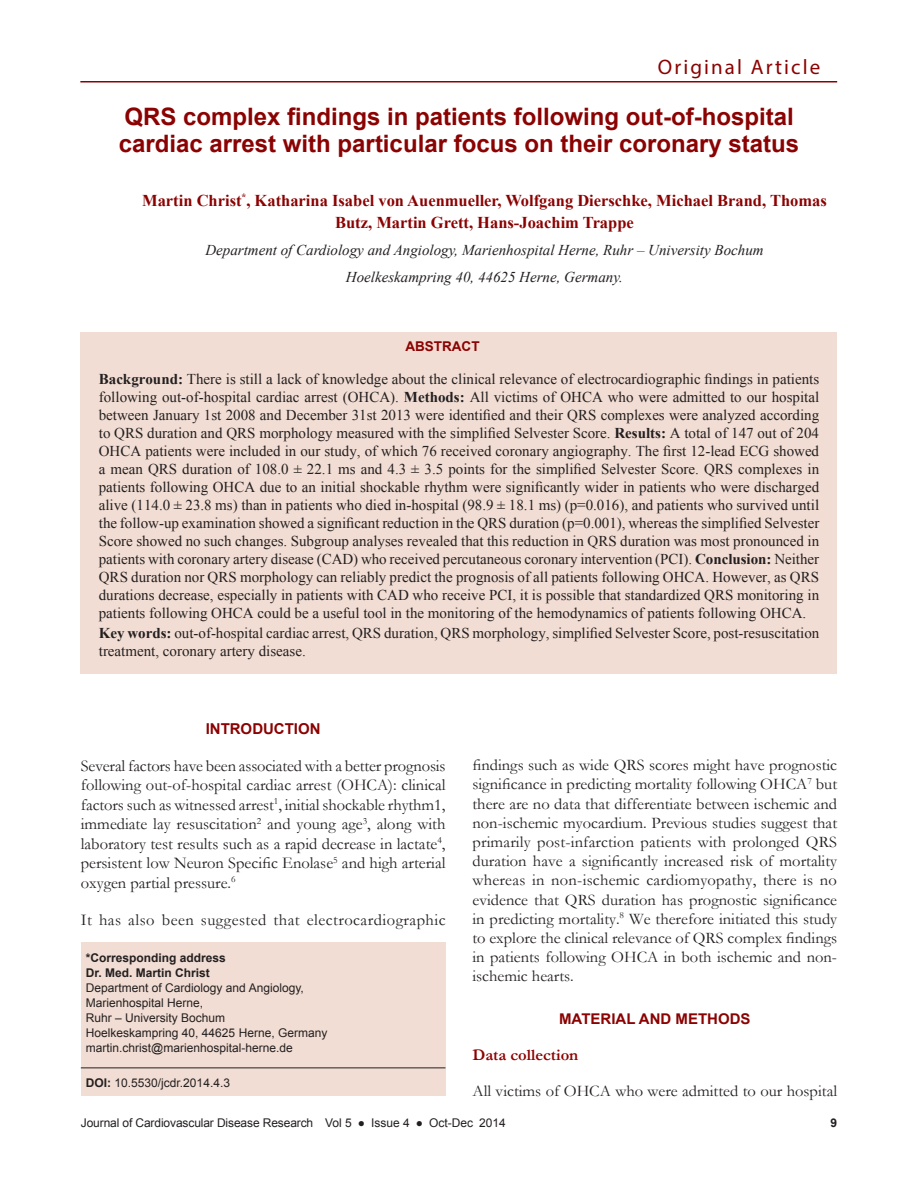
<style>
.page{position:relative;width:918px;height:1188px;background:#fff}
.page>*{position:absolute;margin:0;border:0;box-sizing:border-box;transform-origin:0 0}
.AT{font:700 24px/27px "Arial";color:#8b0202}
.AH{font:21px "Myriad Pro";letter-spacing:.1em;color:#8b0202}
.TX{font:16.5px/19.5px "Garamond";color:#231f20;text-align:justify}
.AU{font:700 16.5px/21.6px "Times New Roman";color:#8b0202;text-align:center}
.TX-2{font:16.5px "Garamond";letter-spacing:.03em;color:#231f20}
.TX-3{font:16.2px/19.2px "Garamond";color:#231f20;text-align:justify}
.t1{font:700 16.2px "Garamond";color:#8b0202}
.ABS{font:15px/18px "Times New Roman";color:#231f20;text-align:justify}
.AFF{font:italic 15px "Times New Roman";color:#231f20}
.t2{font:700 15px "Arial";color:#8b0202}
.t3{font:700 14.7px "Arial";color:#8b0202}
.ABSH{font:700 13.5px "Arial";color:#8b0202}
.ADD{font:12px "Arial";color:#231f20}
.ADD-2{font:700 12px "Arial";color:#231f20}
.DOI{font:12px "Arial";color:#231f20}
.s1{font-weight:700}
</style>
<div class="page">
<div style="left:81px;top:332px;width:756px;height:342px;background:#f1ddd3"></div>
<div style="left:81px;top:943px;width:365px;height:153px;background:#f1ddd3"></div>
<hr style="left:81px;top:1068px;width:364px;height:1px;background:#231f20">
<hr style="left:80px;top:81px;width:757px;height:2px;background:#8b0202">
<p class="AH" style="left:658px;top:54px;width:164px">Original Article</p>
<p class="AT" style="left:119px;top:104px;width:682px">QRS complex findings in patients following out-of-hospital cardiac arrest with particular focus on their coronary status</p>
<p class="AU" style="left:142px;top:189px;width:686px">Martin Christ<sup>*</sup>, Katharina Isabel von Auenmueller, Wolfgang Dierschke, Michael Brand, Thomas<br>Butz, Martin Grett, Hans-Joachim Trappe</p>
<p class="AFF" style="left:205px;top:239px;width:560px">Department of Cardiology and Angiology, Marienhospital Herne, Ruhr – University Bochum</p>
<p class="AFF" style="left:346px;top:266px;width:279px">Hoelkeskampring 40, 44625 Herne, Germany.</p>
<p class="ABSH" style="left:405px;top:337px;width:76px">ABSTRACT</p>
<p class="ABS" style="left:99px;top:370px;width:722px"><span class="s1">Background:</span> There is still a lack of knowledge about the clinical relevance of electrocardiographic findings in patients following out-of-hospital cardiac arrest (OHCA). <span class="s1">Methods:</span> All victims of OHCA who were admitted to our hospital between January 1st 2008 and December 31st 2013 were identified and their QRS complexes were analyzed according to QRS duration and QRS morphology measured with the simplified Selvester Score. <span class="s1">Results:</span> A total of 147 out of 204<br>OHCA patients were included in our study, of which 76 received coronary angiography. The first 12-lead ECG showed a mean QRS duration of 108.0 ± 22.1 ms and 4.3 ± 3.5 points for the simplified Selvester Score. QRS complexes in patients following OHCA due to an initial shockable rhythm were significantly wider in patients who were discharged alive (114.0 ± 23.8 ms) than in patients who died in-hospital (98.9 ± 18.1 ms) (p=0.016), and patients who survived until the follow-up examination showed a significant reduction in the QRS duration (p=0.001), whereas the simplified Selvester Score showed no such changes. Subgroup analyses revealed that this reduction in QRS duration was most pronounced in patients with coronary artery disease (CAD) who received percutaneous coronary intervention (PCI). <span class="s1">Conclusion:</span> Neither QRS duration nor QRS morphology can reliably predict the prognosis of all patients following OHCA. However, as QRS durations decrease, especially in patients with CAD who receive PCI, it is possible that standardized QRS monitoring in patients following OHCA could be a useful tool in the monitoring of the hemodynamics of patients following OHCA.</p>
<p class="ABS" style="left:99px;top:624px;width:722px"><span class="s1">Key words:</span> out-of-hospital cardiac arrest, QRS duration, QRS morphology, simplified Selvester Score, post-resuscitation treatment, coronary artery disease.</p>
<h1 class="t2" style="left:206px;top:719px;width:116px">INTRODUCTION</h1>
<p class="TX" style="left:81px;top:755px;width:366px">Several factors have been associated with a better prognosis following out-of-hospital cardiac arrest (OHCA): clinical factors such as witnessed arrest<sup>1</sup>, initial shockable rhythm1, immediate lay resuscitation<sup>2</sup> and young age<sup>3</sup>, along with laboratory test results such as a rapid decrease in lactate<sup>4</sup>, persistent low Neuron Specific Enolase<sup>5</sup> and high arterial oxygen partial pressure.<sup>6</sup></p>
<p class="TX-2" style="left:81px;top:908px;width:366px">It has also been suggested that electrocardiographic</p>
<p class="ADD-2" style="left:86px;top:950px;width:142px">*Corresponding address</p>
<p class="ADD-2" style="left:86px;top:965px;width:126px">Dr. Med. Martin Christ</p>
<p class="ADD" style="left:86px;top:980px;width:219px">Department of Cardiology and Angiology,</p>
<p class="ADD" style="left:86px;top:995px;width:119px">Marienhospital Herne,</p>
<p class="ADD" style="left:86px;top:1010px;width:141px">Ruhr – University Bochum</p>
<p class="ADD" style="left:86px;top:1025px;width:243px">Hoelkeskampring 40, 44625 Herne, Germany</p>
<p class="ADD" style="left:86px;top:1040px;width:208px">martin.christ@marienhospital-herne.de</p>
<p class="DOI" style="left:86px;top:1075px;width:146px"><span class="s1">DOI:</span> 10.5530/jcdr.2014.4.3</p>
<p class="TX-3" style="left:472px;top:755px;width:366px">findings such as wide QRS scores might have prognostic significance in predicting mortality following OHCA<sup>7</sup> but there are no data that differentiate between ischemic and non-ischemic myocardium. Previous studies suggest that primarily post-infarction patients with prolonged QRS duration have a significantly increased risk of mortality whereas in non-ischemic cardiomyopathy, there is no evidence that QRS duration has prognostic significance in predicting mortality.<sup>8</sup> We therefore initiated this study to explore the clinical relevance of QRS complex findings in patients following OHCA in both ischemic and non&shy;ischemic hearts.</p>
<h1 class="t3" style="left:559px;top:1010px;width:193px">MATERIAL AND METHODS</h1>
<h2 class="t1" style="left:472px;top:1044px;width:107px">Data collection</h2>
<p class="TX-3" style="left:472px;top:1081px;width:366px">All victims of OHCA who were admitted to our hospital</p>
<p class="ADD" style="left:81px;top:1115px;width:426px">Journal of Cardiovascular Disease Research Vol 5 ● Issue 4 ● Oct-Dec 2014</p>
<p class="ADD-2" style="left:830px;top:1115px;width:8px">9</p>
</div>
